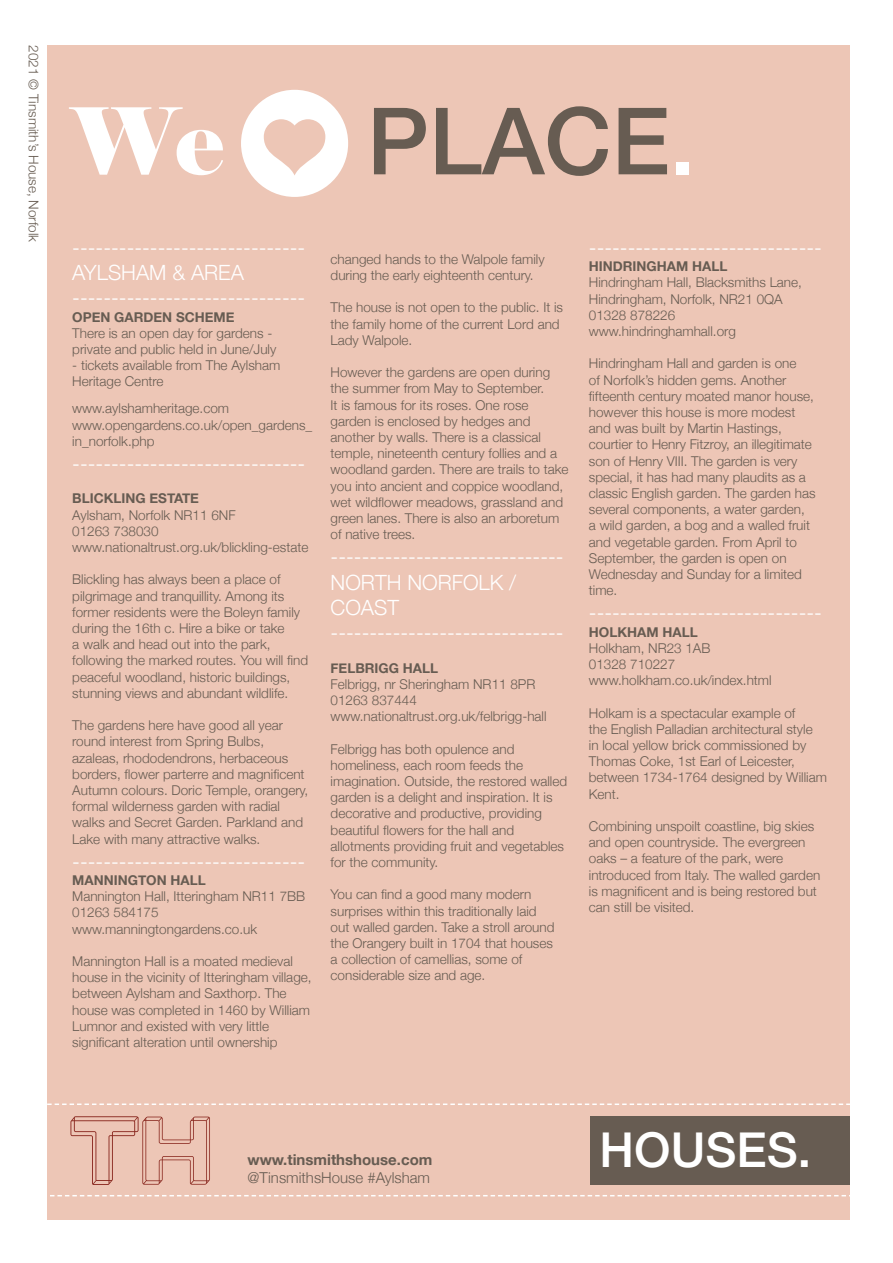
<style>
.page{position:relative;width:893px;height:1263px;background:#fff}
.page>*{position:absolute;margin:0;border:0;box-sizing:border-box;transform-origin:0 0}
.t1{font:500 48px "Helvetica Neue";color:#fff}
.t2{font:300 21px/25.2px "Helvetica Neue";color:#fff}
.t3{font:300 15px "Helvetica Neue";color:#675c52}
.t4{font:700 15px "Helvetica Neue";color:#675c52}
.t5{font:300 13.5px/16.2px "Helvetica Neue";color:#675c52}
.t6{font:700 13.5px "Helvetica Neue";color:#675c52}
</style>
<div class="page">
<div style="left:47px;top:45px;width:803px;height:1175px;background:#edc6b6"></div>
<div style="left:676px;top:162px;width:13px;height:12px;background:#fff"></div>
<svg style="left:374px;top:106px;width:293px;height:70px"></svg>
<svg style="left:69px;top:90px;width:279px;height:107px"></svg>
<svg style="left:47px;top:1103px;width:803px;height:2px"></svg>
<svg style="left:50px;top:1195px;width:800px;height:1px"></svg>
<div style="left:590px;top:1116px;width:260px;height:68px;background:#675c52"></div>
<svg style="left:70px;top:1116px;width:140px;height:69px"></svg>
<p class="t5" style="left:43px;top:45px;width:198px;rotate:90deg">2021 © Tinsmith’s House, Norfolk</p>
<p class="t2" style="left:72px;top:233px;width:235px">------------------------------</p>
<p class="t2" style="left:72px;top:258px;width:173px">AYLSHAM &amp; AREA</p>
<p class="t2" style="left:72px;top:284px;width:235px">------------------------------</p>
<p class="t6" style="left:72px;top:306px;width:164px">OPEN GARDEN SCHEME</p>
<p class="t5" style="left:72px;top:324px;width:206px">There is an open day for gardens - private and public held in June/July</p>
<p class="t5" style="left:72px;top:356px;width:210px">- tickets available from The Aylsham<br>Heritage Centre</p>
<p class="t5" style="left:72px;top:399px;width:158px">www.aylshamheritage.com</p>
<p class="t5" style="left:72px;top:416px;width:242px">www.opengardens.co.uk/open_gardens_ in_norfolk.php</p>
<p class="t2" style="left:72px;top:449px;width:235px">------------------------------</p>
<p class="t6" style="left:72px;top:488px;width:128px">BLICKLING ESTATE</p>
<p class="t5" style="left:72px;top:506px;width:165px">Aylsham, Norfolk NR11 6NF</p>
<p class="t5" style="left:72px;top:522px;width:88px">01263 738030</p>
<p class="t5" style="left:72px;top:538px;width:238px">www.nationaltrust.org.uk/blickling-estate</p>
<p class="t5" style="left:72px;top:570px;width:237px">Blickling has always been a place of pilgrimage and tranquillity. Among its former residents were the Boleyn family during the 16th c. Hire a bike or take<br>a walk and head out into the park, following the marked routes. You will find peaceful woodland, historic buildings, stunning views and abundant wildlife.</p>
<p class="t5" style="left:72px;top:716px;width:238px">The gardens here have good all year round interest from Spring Bulbs, azaleas, rhododendrons, herbaceous borders, flower parterre and magnificent Autumn colours. Doric Temple, orangery, formal wilderness garden with radial walks and Secret Garden. Parkland and Lake with many attractive walks.</p>
<p class="t2" style="left:72px;top:847px;width:235px">------------------------------</p>
<p class="t6" style="left:72px;top:869px;width:135px">MANNINGTON HALL</p>
<p class="t5" style="left:72px;top:887px;width:234px">Mannington Hall, Itteringham NR11 7BB</p>
<p class="t5" style="left:72px;top:903px;width:88px">01263 584175</p>
<p class="t5" style="left:72px;top:920px;width:186px">www.manningtongardens.co.uk</p>
<p class="t5" style="left:72px;top:952px;width:241px">Mannington Hall is a moated medieval house in the vicinity of Itteringham village, between Aylsham and Saxthorp. The house was completed in 1460 by William Lumnor and existed with very little significant alteration until ownership</p>
<p class="t5" style="left:331px;top:250px;width:216px">changed hands to the Walpole family</p>
<p class="t5" style="left:331px;top:266px;width:205px">during the early eighteenth century.</p>
<p class="t5" style="left:331px;top:299px;width:234px">The house is not open to the public. It is the family home of the current Lord and<br>Lady Walpole.</p>
<p class="t5" style="left:331px;top:363px;width:239px">However the gardens are open during the summer from May to September.<br>It is famous for its roses. One rose garden is enclosed by hedges and another by walls. There is a classical temple, nineteenth century follies and a woodland garden. There are trails to take you into ancient and coppice woodland, wet wildflower meadows, grassland and green lanes. There is also an arboretum of native trees.</p>
<p class="t2" style="left:331px;top:543px;width:235px">------------------------------</p>
<p class="t2" style="left:331px;top:568px;width:187px">NORTH NORFOLK /<br>COAST</p>
<p class="t2" style="left:331px;top:618px;width:235px">------------------------------</p>
<p class="t6" style="left:331px;top:657px;width:109px">FELBRIGG HALL</p>
<p class="t5" style="left:331px;top:675px;width:206px">Felbrigg, nr Sheringham NR11 8PR</p>
<p class="t5" style="left:331px;top:691px;width:88px">01263 837444</p>
<p class="t5" style="left:331px;top:707px;width:218px">www.nationaltrust.org.uk/felbrigg-hall</p>
<p class="t5" style="left:331px;top:740px;width:238px">Felbrigg has both opulence and homeliness, each room feeds the imagination. Outside, the restored walled garden is a delight and inspiration. It is decorative and productive, providing beautiful flowers for the hall and allotments providing fruit and vegetables for the community.</p>
<p class="t5" style="left:331px;top:885px;width:225px">You can find a good many modern surprises within this traditionally laid out walled garden. Take a stroll around the Orangery built in 1704 that houses a collection of camellias, some of considerable size and age.</p>
<p class="t2" style="left:589px;top:233px;width:235px">------------------------------</p>
<p class="t6" style="left:589px;top:256px;width:140px">HINDRINGHAM HALL</p>
<p class="t5" style="left:589px;top:273px;width:215px">Hindringham Hall, Blacksmiths Lane,<br>Hindringham, Norfolk, NR21 0QA</p>
<p class="t5" style="left:589px;top:306px;width:88px">01328 878226</p>
<p class="t5" style="left:589px;top:322px;width:149px">www.hindringhamhall.org</p>
<p class="t5" style="left:589px;top:354px;width:228px">Hindringham Hall and garden is one<br>of Norfolk’s hidden gems. Another fifteenth century moated manor house, however this house is more modest and was built by Martin Hastings, courtier to Henry Fitzroy, an illegitimate son of Henry VIII. The garden is very special, it has had many plaudits as a classic English garden. The garden has several components, a water garden,<br>a wild garden, a bog and a walled fruit and vegetable garden. From April to September, the garden is open on Wednesday and Sunday for a limited time.</p>
<p class="t2" style="left:589px;top:599px;width:235px">------------------------------</p>
<p class="t6" style="left:589px;top:621px;width:110px">HOLKHAM HALL</p>
<p class="t5" style="left:589px;top:639px;width:123px">Holkham, NR23 1AB</p>
<p class="t5" style="left:589px;top:655px;width:88px">01328 710227</p>
<p class="t5" style="left:589px;top:671px;width:184px">www.holkham.co.uk/index.html</p>
<p class="t5" style="left:589px;top:704px;width:240px">Holkam is a spectacular example of<br>the English Palladian architectural style<br>in local yellow brick commissioned by<br>Thomas Coke, 1st Earl of Leicester, between 1734-1764 designed by William<br>Kent.</p>
<p class="t5" style="left:589px;top:817px;width:233px">Combining unspoilt coastline, big skies and open countryside. The evergreen oaks – a feature of the park, were introduced from Italy. The walled garden is magnificent and is being restored but can still be visited.</p>
<p class="t4" style="left:247px;top:1148px;width:186px">www.tinsmithshouse.com</p>
<p class="t3" style="left:247px;top:1165px;width:184px">@TinsmithsHouse #Aylsham</p>
<p class="t1" style="left:600px;top:1111px;width:213px">HOUSES.</p>
</div>
